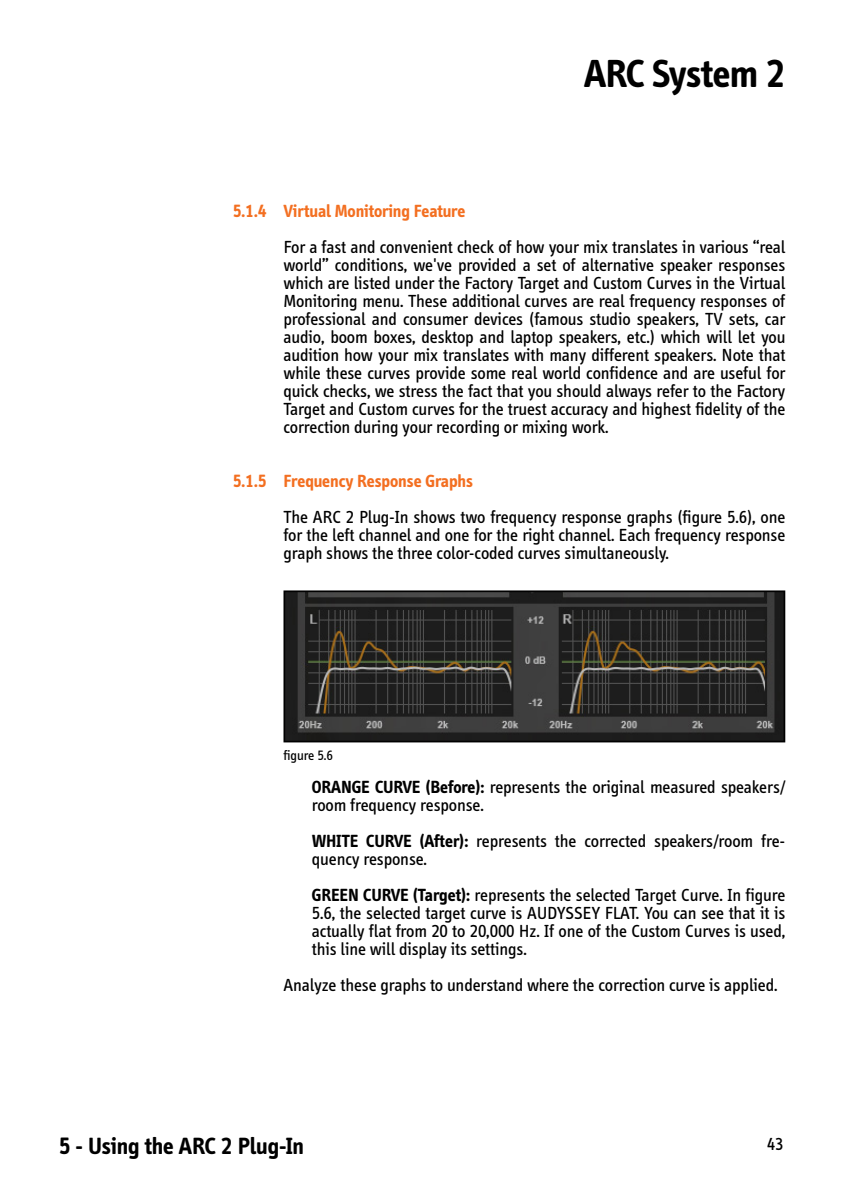
<style>
.page{position:relative;width:842px;height:1191px;background:#fff}
.page>*{position:absolute;margin:0;border:0;box-sizing:border-box;transform-origin:0 0}
.t1{font:700 40px "Info";letter-spacing:-.01em;color:#000}
.t2{font:700 24px "Info";color:#000}
.Testo{font:18px/18px "Info";color:#000;text-align:justify}
.Testi_5_dx{font:18px/18px "Info";color:#000}
.Titolo_Paragrafo{font:700 18px "Info";color:#f36f21}
.Dida_Figura{font:14px "Info";color:#000}
.s1{font-weight:700}
</style>
<div class="page">
<img style="left:286px;top:593px;width:496px;height:146px">
<div style="left:283px;top:590px;width:502px;height:152px;border:2px solid #000"></div>
<h1 class="t1" style="left:584px;top:51px;width:203px">ARC System 2</h1>
<p class="Titolo_Paragrafo" style="left:233px;top:200px;width:234px">5.1.4 Virtual Monitoring Feature</p>
<p class="Testo" style="left:283px;top:238px;width:503px">For a fast and convenient check of how your mix translates in various “real world” conditions, we've provided a set of alternative speaker responses which are listed under the Factory Target and Custom Curves in the Virtual Monitoring menu. These additional curves are real frequency responses of professional and consumer devices (famous studio speakers, TV sets, car audio, boom boxes, desktop and laptop speakers, etc.) which will let you audition how your mix translates with many different speakers. Note that while these curves provide some real world confidence and are useful for quick checks, we stress the fact that you should always refer to the Factory Target and Custom curves for the truest accuracy and highest fidelity of the correction during your recording or mixing work.</p>
<p class="Titolo_Paragrafo" style="left:233px;top:470px;width:241px">5.1.5 Frequency Response Graphs</p>
<p class="Testo" style="left:283px;top:508px;width:503px">The ARC 2 Plug-In shows two frequency response graphs (figure 5.6), one for the left channel and one for the right channel. Each frequency response graph shows the three color-coded curves simultaneously.</p>
<p class="Dida_Figura" style="left:283px;top:747px;width:51px">figure 5.6</p>
<p class="Testi_5_dx" style="left:312px;top:778px;width:475px"><span class="s1">ORANGE CURVE (Before):</span> represents the original measured speakers/ room frequency response.</p>
<p class="Testi_5_dx" style="left:312px;top:832px;width:475px"><span class="s1">WHITE CURVE (After):</span> represents the corrected speakers/room fre&shy;quency response.</p>
<p class="Testi_5_dx" style="left:312px;top:886px;width:475px;text-align:justify"><span class="s1">GREEN CURVE (Target):</span> represents the selected Target Curve. In figure 5.6, the selected target curve is AUDYSSEY FLAT. You can see that it is actually flat from 20 to 20,000 Hz. If one of the Custom Curves is used, this line will display its settings.</p>
<p class="Testo" style="left:283px;top:976px;width:495px">Analyze these graphs to understand where the correction curve is applied.</p>
<h2 class="t2" style="left:59px;top:1132px;width:247px">5 - Using the ARC 2 Plug-In</h2>
<p class="Testo" style="left:767px;top:1135px;width:18px">43</p>
</div>
